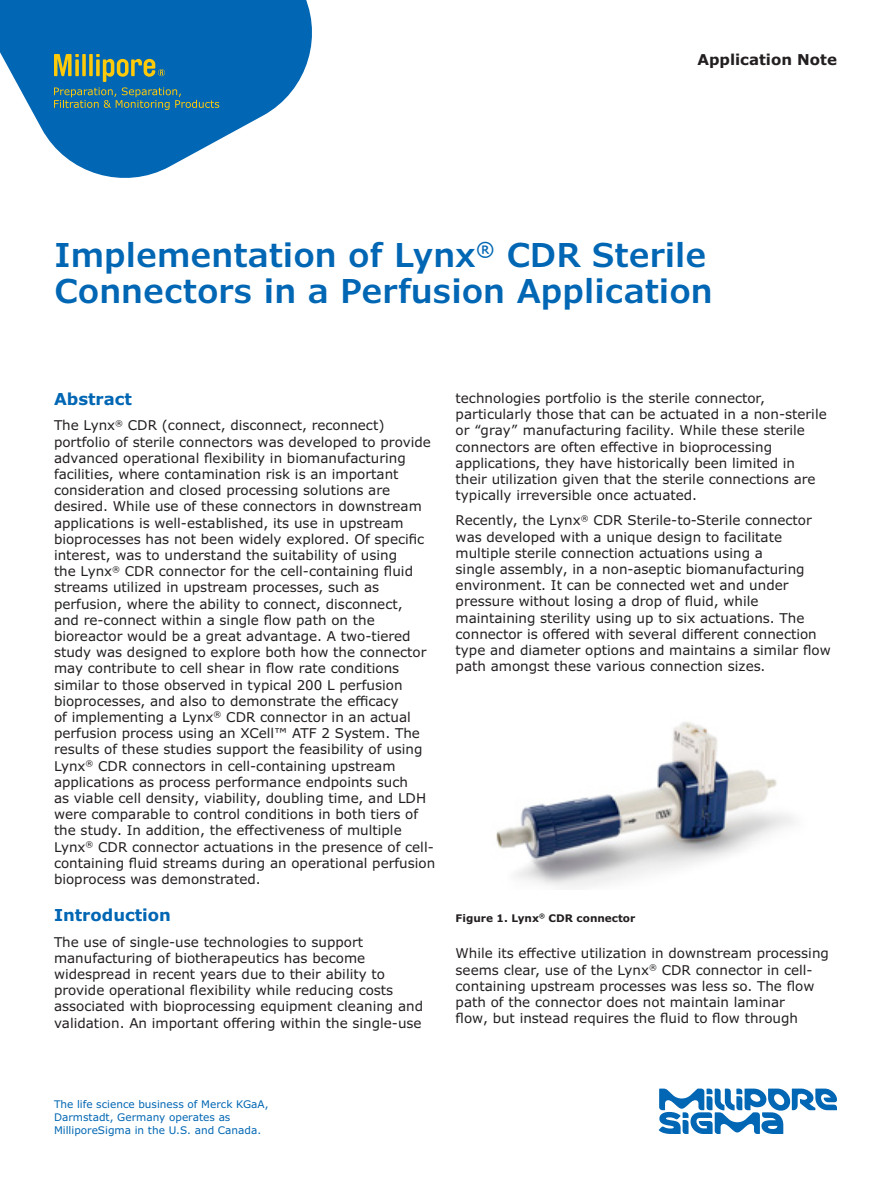
<style>
.page{position:relative;width:891px;height:1188px;background:#fff}
.page>*{position:absolute;margin:0;border:0;box-sizing:border-box;transform-origin:0 0}
.Headline_22_24{font:600 33px/36px "Verdana Pro";color:#0166b3}
.Section_Head_11_13{font:700 16.5px "Verdana Pro";color:#0166b3}
.t1{font:700 15px "Verdana Pro";color:#231f20}
.Body_Copy_9_11{font:13.5px/16.2px "Verdana Pro";color:#231f20}
.Caption_7_9{font:10.5px/12.6px "Verdana Pro";color:#0166b3}
.Caption_Head_7_9{font:700 10.5px "Verdana Pro";color:#231f20}
</style>
<div class="page">
<svg style="left:0;top:0;width:312px;height:178px;fill:#0166b3"></svg>
<svg style="left:54px;top:54px;width:165px;height:56px;background:#307892"></svg>
<img style="left:496px;top:722px;width:298px;height:167px">
<svg style="left:659px;top:1089px;width:178px;height:45px"></svg>
<p class="t1" style="left:697px;top:50px;width:141px">Application Note</p>
<p class="Headline_22_24" style="left:54px;top:237px;width:660px">Implementation of Lynx<sup>®</sup> CDR Sterile<br>Connectors in a Perfusion Application</p>
<p class="Section_Head_11_13" style="left:54px;top:388px;width:80px">Abstract</p>
<p class="Body_Copy_9_11" style="left:54px;top:418px;width:383px">The Lynx<sup>®</sup> CDR (connect, disconnect, reconnect) portfolio of sterile connectors was developed to provide advanced operational flexibility in biomanufacturing facilities, where contamination risk is an important consideration and closed processing solutions are desired. While use of these connectors in downstream applications is well-established, its use in upstream bioprocesses has not been widely explored. Of specific interest, was to understand the suitability of using<br>the Lynx<sup>®</sup> CDR connector for the cell-containing fluid streams utilized in upstream processes, such as perfusion, where the ability to connect, disconnect,<br>and re-connect within a single flow path on the bioreactor would be a great advantage. A two-tiered study was designed to explore both how the connector may contribute to cell shear in flow rate conditions similar to those observed in typical 200 L perfusion bioprocesses, and also to demonstrate the efficacy<br>of implementing a Lynx<sup>®</sup> CDR connector in an actual perfusion process using an XCell™ ATF 2 System. The results of these studies support the feasibility of using Lynx<sup>®</sup> CDR connectors in cell-containing upstream applications as process performance endpoints such<br>as viable cell density, viability, doubling time, and LDH were comparable to control conditions in both tiers of the study. In addition, the effectiveness of multiple Lynx<sup>®</sup> CDR connector actuations in the presence of cell&shy;containing fluid streams during an operational perfusion bioprocess was demonstrated.</p>
<p class="Section_Head_11_13" style="left:54px;top:905px;width:119px">Introduction</p>
<p class="Body_Copy_9_11" style="left:54px;top:934px;width:371px">The use of single-use technologies to support manufacturing of biotherapeutics has become widespread in recent years due to their ability to provide operational flexibility while reducing costs associated with bioprocessing equipment cleaning and validation. An important offering within the single‑use</p>
<p class="Body_Copy_9_11" style="left:456px;top:390px;width:373px">technologies portfolio is the sterile connector, particularly those that can be actuated in a non‑sterile or “gray” manufacturing facility. While these sterile connectors are often effective in bioprocessing applications, they have historically been limited in their utilization given that the sterile connections are typically irreversible once actuated.</p>
<p class="Body_Copy_9_11" style="left:456px;top:513px;width:377px">Recently, the Lynx<sup>®</sup> CDR Sterile-to-Sterile connector was developed with a unique design to facilitate multiple sterile connection actuations using a<br>single assembly, in a non-aseptic biomanufacturing environment. It can be connected wet and under pressure without losing a drop of fluid, while maintaining sterility using up to six actuations. The connector is offered with several different connection type and diameter options and maintains a similar flow path amongst these various connection sizes.</p>
<p class="Caption_Head_7_9" style="left:456px;top:911px;width:181px">Figure 1. Lynx<sup>®</sup> CDR connector</p>
<p class="Body_Copy_9_11" style="left:456px;top:946px;width:375px">While its effective utilization in downstream processing seems clear, use of the Lynx<sup>®</sup> CDR connector in cell&shy;containing upstream processes was less so. The flow path of the connector does not maintain laminar<br>flow, but instead requires the fluid to flow through</p>
<p class="Caption_7_9" style="left:54px;top:1098px;width:216px">The life science business of Merck KGaA,<br>Darmstadt, Germany operates as<br>MilliporeSigma in the U.S. and Canada.</p>
</div>
